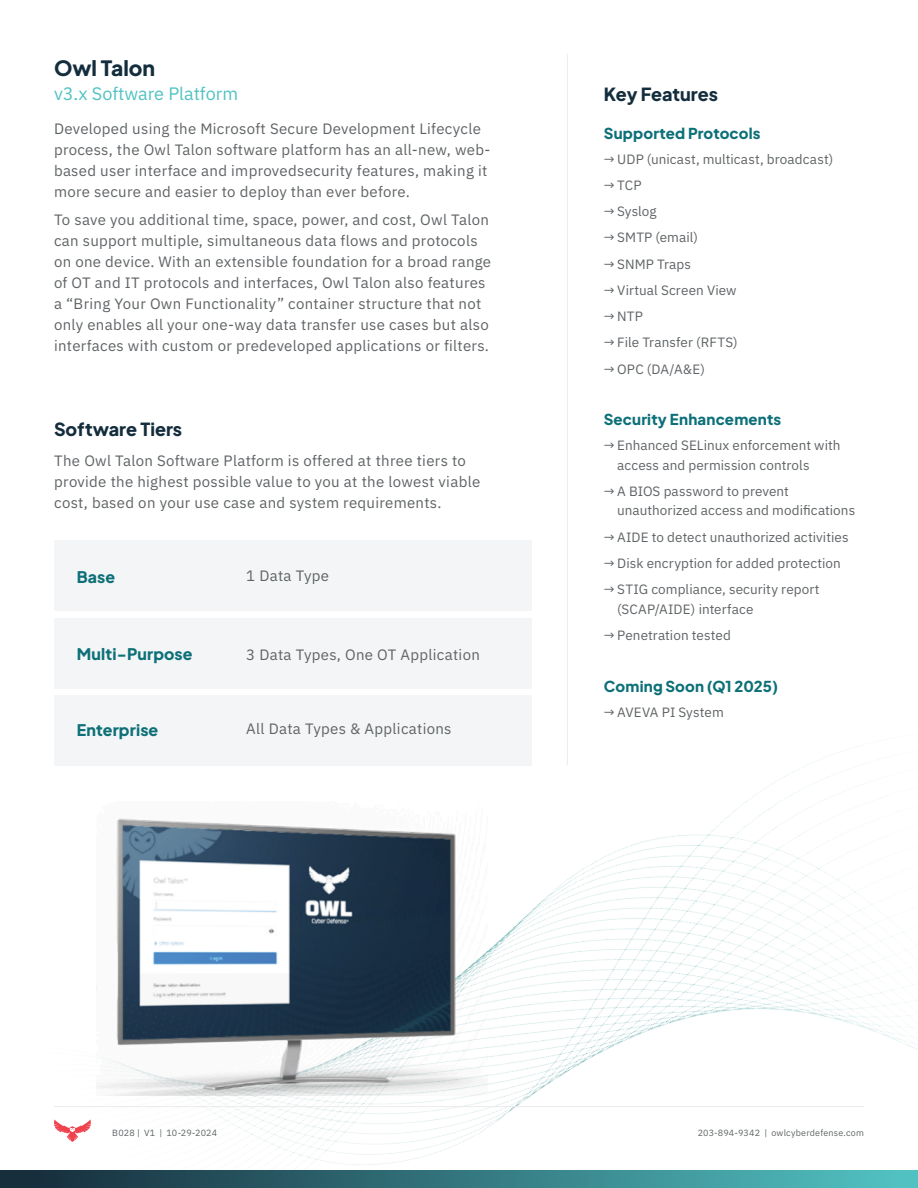
<style>
.page{position:relative;width:918px;height:1188px;background:#fff}
.page>*{position:absolute;margin:0;border:0;box-sizing:border-box;transform-origin:0 0}
.t1{font:800 21px "Plus Jakarta Sans";color:#142d3d}
.t2{font:800 18px "Plus Jakarta Sans";color:#142d3d}
.Body{font:18px "IBM Plex Sans";color:#52c2c1}
.t3{font:800 15.9px "Plus Jakarta Sans";letter-spacing:.005em;color:#0d7078}
.Body_-_indent{font:15px/21px "IBM Plex Sans";letter-spacing:.02em;color:#5f6365}
.t4{font:800 15px "Plus Jakarta Sans";letter-spacing:.01em;color:#0d7078}
.t5{font:13.5px/19.5px "IBM Plex Sans";letter-spacing:.005em;color:#5f6365}
.t6{font:9px "IBM Plex Sans";letter-spacing:.02em;color:#5f6365}
</style>
<div class="page">
<img style="left:0;top:672px;width:918px;height:499px">
<div style="left:54px;top:540px;width:477px;height:71px;background:#f4f5f6"></div>
<div style="left:54px;top:618px;width:477px;height:70px;background:#f4f5f6"></div>
<div style="left:54px;top:695px;width:477px;height:71px;background:#f4f5f6"></div>
<img style="left:96px;top:802px;width:13px;height:294px">
<img style="left:109px;top:795px;width:383px;height:305px">
<hr style="left:567px;top:54px;width:1px;height:712px;background:#ebebeb">
<hr style="left:54px;top:1106px;width:810px;height:1px;background:#ebebeb">
<svg style="left:54px;top:1119px;width:37px;height:23px"></svg>
<div style="left:0;top:1171px;width:918px;height:17px;background:linear-gradient(to right,#152838,#52c4c4)"></div>
<svg style="left:917px;top:1171px;width:1px;height:17px"></svg>
<h1 class="t1" style="left:54px;top:49px;width:103px">Owl Talon</h1>
<p class="Body" style="left:54px;top:79px;width:186px">v3.x Software Platform</p>
<p class="Body_-_indent" style="left:54px;top:117px;width:438px">Developed using the Microsoft Secure Development Lifecycle process, the Owl Talon software platform has an all-new, web&shy;based user interface and improvedsecurity features, making it more secure and easier to deploy than ever before.</p>
<p class="Body_-_indent" style="left:54px;top:208px;width:439px">To save you additional time, space, power, and cost, Owl Talon can support multiple, simultaneous data flows and protocols on one device. With an extensible foundation for a broad range of OT and IT protocols and interfaces, Owl Talon also features a “Bring Your Own Functionality” container structure that not only enables all your one-way data transfer use cases but also interfaces with custom or predeveloped applications or filters.</p>
<h1 class="t2" style="left:54px;top:413px;width:130px">Software Tiers</h1>
<p class="Body_-_indent" style="left:54px;top:449px;width:428px">The Owl Talon Software Platform is offered at three tiers to provide the highest possible value to you at the lowest viable cost, based on your use case and system requirements.</p>
<h2 class="t3" style="left:77px;top:562px;width:40px">Base</h2>
<p class="Body_-_indent" style="left:246px;top:564px;width:84px">1 Data Type</p>
<h2 class="t3" style="left:77px;top:639px;width:117px">Multi-Purpose</h2>
<p class="Body_-_indent" style="left:246px;top:643px;width:235px">3 Data Types, One OT Application</p>
<h2 class="t3" style="left:77px;top:716px;width:83px">Enterprise</h2>
<p class="Body_-_indent" style="left:246px;top:717px;width:207px">All Data Types &amp; Applications</p>
<h1 class="t2" style="left:604px;top:78px;width:116px">Key Features</h1>
<p class="t4" style="left:604px;top:119px;width:158px">Supported Protocols</p>
<p class="t5" style="left:604px;top:148px;width:231px">→ UDP (unicast, multicast, broadcast)</p>
<p class="t5" style="left:604px;top:174px;width:39px">→ TCP</p>
<p class="t5" style="left:604px;top:201px;width:54px">→ Syslog</p>
<p class="t5" style="left:604px;top:227px;width:96px">→ SMTP (email)</p>
<p class="t5" style="left:604px;top:253px;width:89px">→ SNMP Traps</p>
<p class="t5" style="left:604px;top:279px;width:134px">→ Virtual Screen View</p>
<p class="t5" style="left:604px;top:306px;width:41px">→ NTP</p>
<p class="t5" style="left:604px;top:332px;width:136px">→ File Transfer (RFTS)</p>
<p class="t5" style="left:604px;top:358px;width:103px">→ OPC (DA/A&amp;E)</p>
<p class="t4" style="left:604px;top:406px;width:179px">Security Enhancements</p>
<p class="t5" style="left:617px;top:434px;width:225px;text-indent:-14px">→ Enhanced SELinux enforcement with access and permission controls</p>
<p class="t5" style="left:617px;top:480px;width:240px;text-indent:-14px">→ A BIOS password to prevent unauthorized access and modifications</p>
<p class="t5" style="left:604px;top:526px;width:246px">→ AIDE to detect unauthorized activities</p>
<p class="t5" style="left:604px;top:552px;width:239px">→ Disk encryption for added protection</p>
<p class="t5" style="left:617px;top:578px;width:204px;text-indent:-14px">→ STIG compliance, security report (SCAP/AIDE) interface</p>
<p class="t5" style="left:604px;top:624px;width:129px">→ Penetration tested</p>
<p class="t4" style="left:604px;top:673px;width:176px">Coming Soon (Q1 2025)</p>
<p class="t5" style="left:604px;top:701px;width:122px">→ AVEVA PI System</p>
<p class="t6" style="left:112px;top:1126px;width:106px">B028 | V1 | 10-29-2024</p>
<p class="t6" style="left:698px;top:1126px;width:168px">203-894-9342 | owlcyberdefense.com</p>
</div>
